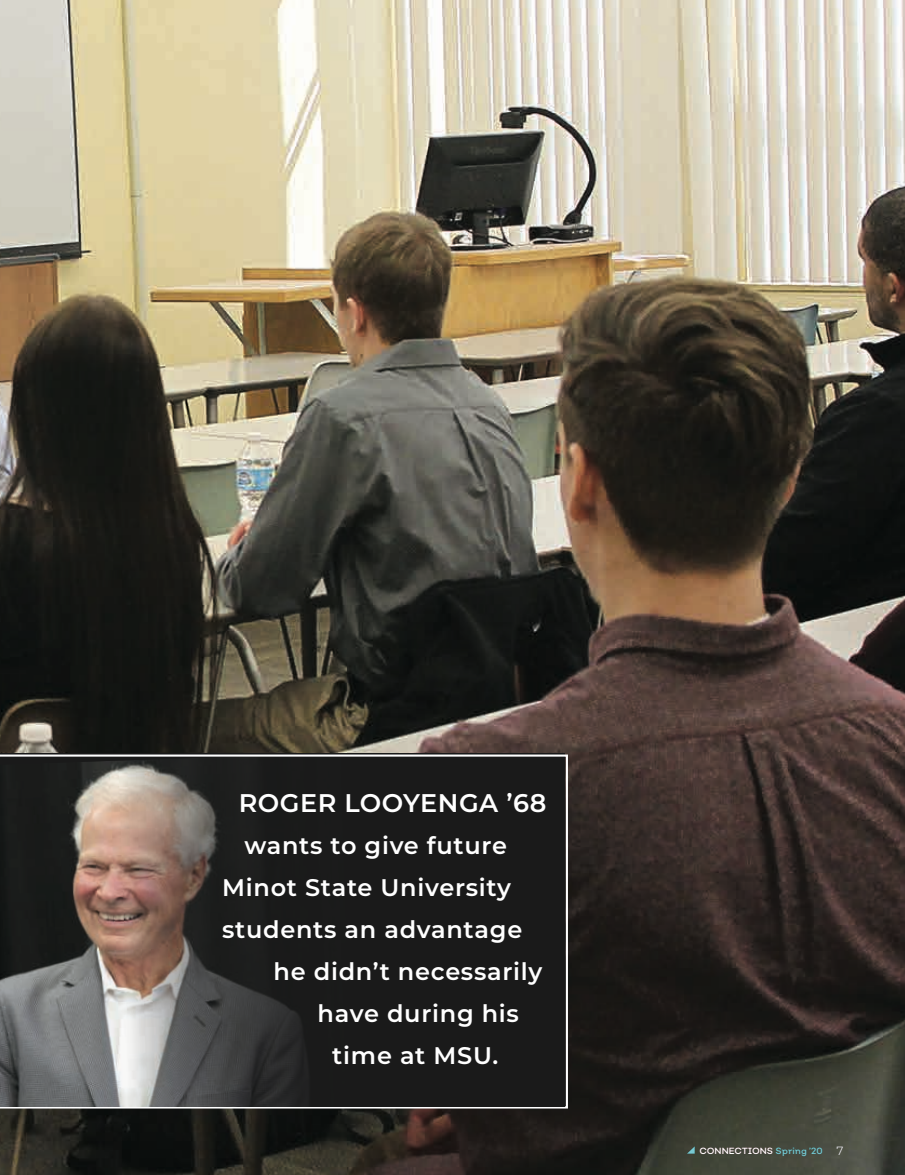
<style>
.page{position:relative;width:905px;height:1175px;background:#fff}
.page>*{position:absolute;margin:0;border:0;box-sizing:border-box;transform-origin:0 0}
.t1{font:600 25.5px "Montserrat";letter-spacing:.02em;color:#fff}
.t2{font:600 24px "Montserrat";letter-spacing:.03em;color:#fff}
.t3{font:9px "Nutmeg";color:#fff}
.s1{color:#78c9d2}
.s2{font-family:"Montserrat";font-size:12px}
</style>
<div class="page">
<img style="left:0;top:0;width:904px;height:1174px">
<div style="left:0;top:757px;width:565px;height:349px;background:#1a1a1a"></div>
<img style="left:0;top:760px;width:302px;height:346px">
<svg style="left:687px;top:1146px;width:7px;height:7px"></svg>
<p class="t1" style="left:239px;top:785px;width:309px">ROGER LOOYENGA ’68</p>
<p class="t2" style="left:244px;top:829px;width:264px">wants to give future</p>
<p class="t2" style="left:222px;top:871px;width:290px">Minot State University</p>
<p class="t2" style="left:222px;top:913px;width:302px">students an advantage</p>
<p class="t2" style="left:273px;top:955px;width:270px">he didn’t necessarily</p>
<p class="t2" style="left:317px;top:997px;width:203px">have during his</p>
<p class="t2" style="left:332px;top:1039px;width:167px">time at MSU.</p>
<p class="t3" style="left:699px;top:1144px;width:145px">CONNECTIONS <span class="s1">Spring ’20</span> <span class="s2">7</span></p>
</div>
